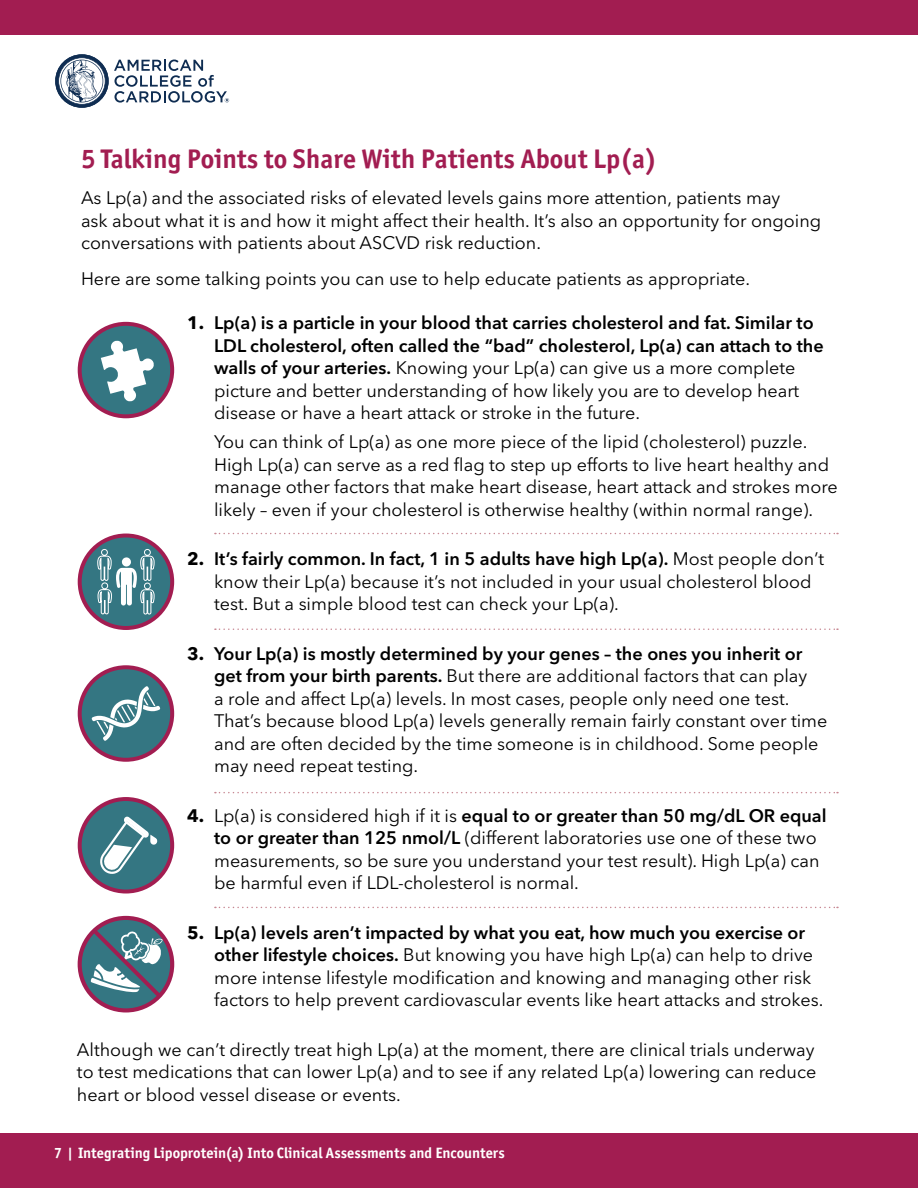
<style>
.page{position:relative;width:918px;height:1188px;background:#fff}
.page>*{position:absolute;margin:0;border:0;box-sizing:border-box;transform-origin:0 0}
.t1{font:700 27px "Officina Sans ITC Pro";color:#a21d51}
.t2{font:18px/22.5px "Avenir Next World";color:#000}
.t3{font:600 18px/22.5px "Avenir Next World";color:#000}
.t4{font:700 15px "Officina Sans ITC Pro";color:#fff}
.s1{font-weight:700}
.s2{font-weight:400}
.s3{font-weight:600}
</style>
<div class="page">
<div style="left:0;top:0;width:918px;height:35px;background:#a21d51"></div>
<svg style="left:55px;top:54px;width:174px;height:54px"></svg>
<div style="left:0;top:1133px;width:918px;height:55px;background:#a21d51"></div>
<svg style="left:80px;top:667px;width:92px;height:93px;background:#426a7b"></svg>
<div style="left:78px;top:665px;width:96px;height:97px;border:4px solid #a21d51;border-radius:50%"></div>
<svg style="left:91px;top:686px;width:69px;height:55px;background:#5c919b"></svg>
<div style="left:80px;top:324px;width:92px;height:92px;background:#347682;border-radius:50%"></div>
<div style="left:78px;top:322px;width:96px;height:96px;border:4px solid #a21d51;border-radius:50%"></div>
<svg style="left:101px;top:341px;width:53px;height:61px"></svg>
<div style="left:80px;top:799px;width:92px;height:93px;background:#347682;border-radius:50%"></div>
<div style="left:78px;top:797px;width:96px;height:97px;border:4px solid #a21d51;border-radius:50%"></div>
<svg style="left:100px;top:817px;width:58px;height:57px"></svg>
<svg style="left:80px;top:918px;width:92px;height:92px"></svg>
<div style="left:78px;top:916px;width:96px;height:96px;border:4px solid #a21d51;border-radius:50%"></div>
<svg style="left:90px;top:926px;width:74px;height:75px"></svg>
<svg style="left:80px;top:536px;width:92px;height:92px;background:#416a7b"></svg>
<div style="left:78px;top:534px;width:96px;height:96px;border:4px solid #a21d51;border-radius:50%"></div>
<svg style="left:97px;top:548px;width:58px;height:67px"></svg>
<svg style="left:215px;top:533px;width:623px;height:1px"></svg>
<svg style="left:215px;top:628px;width:623px;height:2px"></svg>
<svg style="left:215px;top:792px;width:623px;height:1px"></svg>
<svg style="left:215px;top:907px;width:623px;height:1px"></svg>
<h1 class="t1" style="left:81px;top:142px;width:578px">5 Talking Points to Share With Patients About Lp(a)</h1>
<p class="t2" style="left:81px;top:187px;width:742px">As Lp(a) and the associated risks of elevated levels gains more attention, patients may<br>ask about what it is and how it might affect their health. It’s also an opportunity for ongoing conversations with patients about ASCVD risk reduction.</p>
<p class="t2" style="left:81px;top:268px;width:671px">Here are some talking points you can use to help educate patients as appropriate.</p>
<p class="t3" style="left:214px;top:312px;width:611px;text-indent:-27px"><span class="s1">1.</span> Lp(a) is a particle in your blood that carries cholesterol and fat. Similar to LDL cholesterol, often called the “bad” cholesterol, Lp(a) can attach to the walls of your arteries. <span class="s2">Knowing your Lp(a) can give us a more complete picture and better understanding of how likely you are to develop heart disease or have a heart attack or stroke in the future.</span></p>
<p class="t2" style="left:214px;top:431px;width:625px">You can think of Lp(a) as one more piece of the lipid (cholesterol) puzzle.<br>High Lp(a) can serve as a red flag to step up efforts to live heart healthy and manage other factors that make heart disease, heart attack and strokes more likely – even if your cholesterol is otherwise healthy (within normal range).</p>
<p class="t2" style="left:214px;top:548px;width:611px;text-indent:-27px"><span class="s1">2.</span> <span class="s3">It’s fairly common. In fact, 1 in 5 adults have high Lp(a).</span> Most people don’t know their Lp(a) because it’s not included in your usual cholesterol blood test. But a simple blood test can check your Lp(a).</p>
<p class="t2" style="left:214px;top:642px;width:615px;text-indent:-27px"><span class="s1">3.</span> <span class="s3">Your Lp(a) is mostly determined by your genes – the ones you inherit or get from your birth parents.</span> But there are additional factors that can play<br>a role and affect Lp(a) levels. In most cases, people only need one test.<br>That’s because blood Lp(a) levels generally remain fairly constant over time and are often decided by the time someone is in childhood. Some people may need repeat testing.</p>
<p class="t2" style="left:214px;top:804px;width:614px;text-indent:-27px"><span class="s1">4.</span> Lp(a) is considered high if it is <span class="s3">equal to or greater than 50 mg/dL OR equal to or greater than 125 nmol/L</span> (different laboratories use one of these two measurements, so be sure you understand your test result). High Lp(a) can be harmful even if LDL-cholesterol is normal.</p>
<p class="t2" style="left:214px;top:921px;width:611px;text-indent:-27px"><span class="s1">5.</span> <span class="s3">Lp(a) levels aren’t impacted by what you eat, how much you exercise or other lifestyle choices.</span> But knowing you have high Lp(a) can help to drive more intense lifestyle modification and knowing and managing other risk factors to help prevent cardiovascular events like heart attacks and strokes.</p>
<p class="t2" style="left:77px;top:1038px;width:741px;text-align:justify">Although we can’t directly treat high Lp(a) at the moment, there are clinical trials underway to test medications that can lower Lp(a) and to see if any related Lp(a) lowering can reduce heart or blood vessel disease or events.</p>
<p class="t4" style="left:54px;top:1143px;width:452px">7 | Integrating Lipoprotein(a) Into Clinical Assessments and Encounters</p>
</div>
